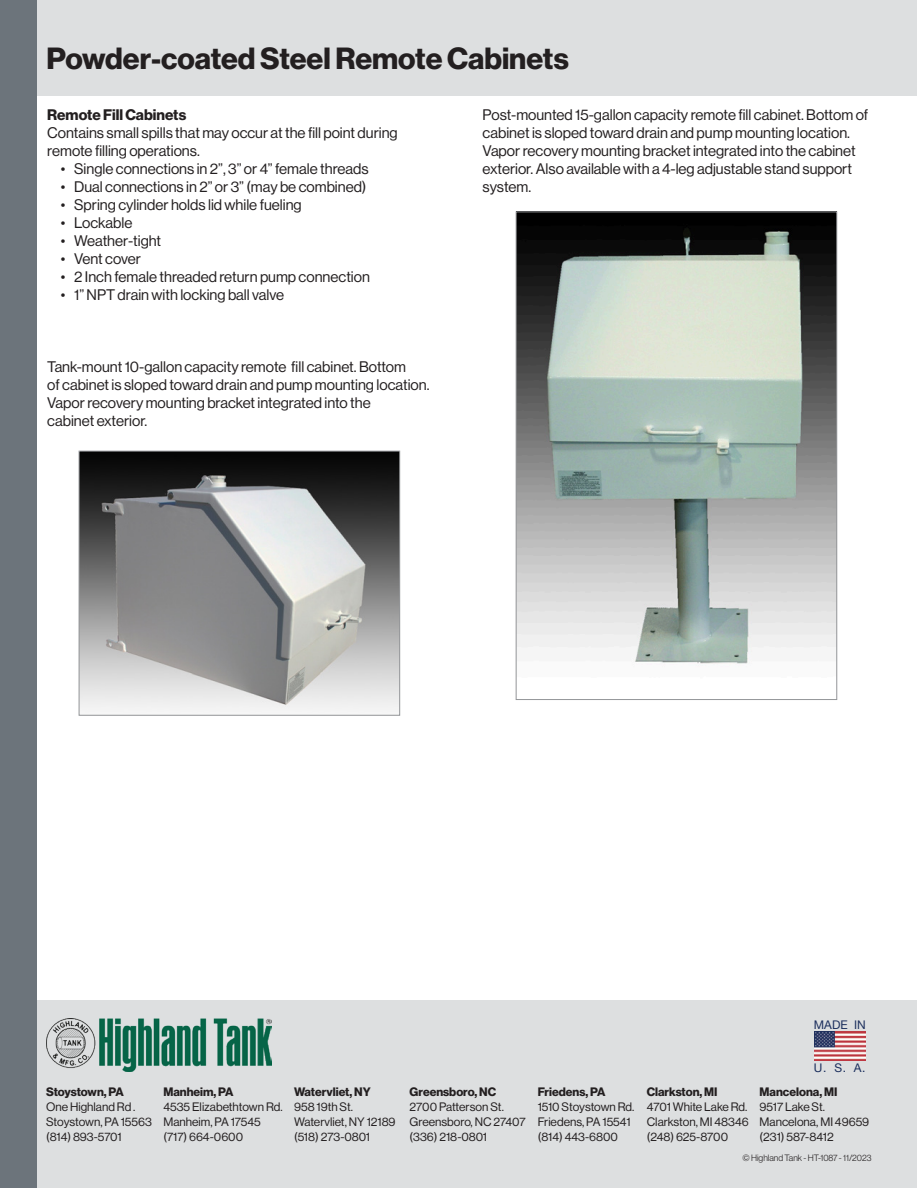
<style>
.page{position:relative;width:918px;height:1188px;background:#fff}
.page>*{position:absolute;margin:0;border:0;box-sizing:border-box;transform-origin:0 0}
.t1{font:30px "N Haas Grotesk DS Pro 75 Bd";color:#231f20}
.Chart_-_Bold{font:15px/18px "N Haas Grotesk DS Pro 55 Rg";color:#231f20}
.Chart_-_Bold-2{font:15px "N Haas Grotesk DS Pro 75 Bd";color:#231f20}
.t2{font:12px "N Haas Grotesk DS Pro 55 Rg";color:#231f20}
.t3{font:12px "N Haas Grotesk DS Pro 75 Bd";color:#231f20}
.t4{font:11.85px "Helvetica Neue";color:#1c2f5d}
.Location_Address{font:9px "N Haas Grotesk DS Pro 45 Lt";color:#231f20}
</style>
<div class="page">
<div style="left:23px;top:1000px;width:894px;height:188px;background:#dddfe0"></div>
<img style="left:47px;top:1018px;width:224px;height:54px">
<img style="left:814px;top:1031px;width:51px;height:30px">
<div style="left:0;top:0;width:917px;height:96px;background:#dddfe0"></div>
<div style="left:0;top:0;width:37px;height:1188px;background:#6c747b"></div>
<img style="left:518px;top:214px;width:317px;height:450px">
<div style="left:516px;top:212px;width:321px;height:488px;border:1px solid #939598"></div>
<img style="left:81px;top:453px;width:317px;height:259px">
<div style="left:79px;top:451px;width:321px;height:265px;border:1px solid #939598"></div>
<p class="t1" style="left:47px;top:41px;width:524px">Powder-coated Steel Remote Cabinets</p>
<p class="Chart_-_Bold-2" style="left:47px;top:106px;width:141px">Remote Fill Cabinets</p>
<p class="Chart_-_Bold" style="left:47px;top:123px;width:352px">Contains small spills that may occur at the fill point during remote filling operations.</p>
<p class="Chart_-_Bold" style="left:61px;top:159px;width:309px">• Single connections in 2”, 3” or 4” female threads</p>
<p class="Chart_-_Bold" style="left:61px;top:177px;width:307px">• Dual connections in 2” or 3” (may be combined)</p>
<p class="Chart_-_Bold" style="left:61px;top:195px;width:243px">• Spring cylinder holds lid while fueling</p>
<p class="Chart_-_Bold" style="left:61px;top:213px;width:73px">• Lockable</p>
<p class="Chart_-_Bold" style="left:61px;top:231px;width:102px">• Weather-tight</p>
<p class="Chart_-_Bold" style="left:61px;top:249px;width:82px">• Vent cover</p>
<p class="Chart_-_Bold" style="left:61px;top:267px;width:311px">• 2 Inch female threaded return pump connection</p>
<p class="Chart_-_Bold" style="left:61px;top:285px;width:225px">• 1” NPT drain with locking ball valve</p>
<p class="Chart_-_Bold" style="left:47px;top:357px;width:360px">Tank-mount 10-gallon capacity remote fill cabinet. Bottom</p>
<p class="Chart_-_Bold" style="left:47px;top:375px;width:384px">of cabinet is sloped toward drain and pump mounting location.</p>
<p class="Chart_-_Bold" style="left:47px;top:393px;width:325px">Vapor recovery mounting bracket integrated into the</p>
<p class="Chart_-_Bold" style="left:47px;top:411px;width:102px">cabinet exterior.</p>
<p class="Chart_-_Bold" style="left:483px;top:105px;width:387px">Post-mounted 15-gallon capacity remote fill cabinet. Bottom of cabinet is sloped toward drain and pump mounting location.</p>
<p class="Chart_-_Bold" style="left:483px;top:141px;width:375px">Vapor recovery mounting bracket integrated into the cabinet exterior. Also available with a 4-leg adjustable stand support system.</p>
<p class="t4" style="left:814px;top:1016px;width:53px">MADE IN</p>
<p class="t4" style="left:814px;top:1059px;width:53px">U. S. A.</p>
<p class="t3" style="left:46px;top:1084px;width:79px">Stoystown, PA</p>
<p class="t2" style="left:46px;top:1100px;width:91px">One Highland Rd .</p>
<p class="t2" style="left:46px;top:1115px;width:107px">Stoystown, PA 15563</p>
<p class="t2" style="left:46px;top:1130px;width:77px">(814) 893-5701</p>
<p class="t3" style="left:163px;top:1084px;width:72px">Manheim, PA</p>
<p class="t2" style="left:163px;top:1100px;width:121px">4535 Elizabethtown Rd.</p>
<p class="t2" style="left:163px;top:1115px;width:99px">Manheim, PA 17545</p>
<p class="t2" style="left:163px;top:1130px;width:81px">(717) 664-0600</p>
<p class="t3" style="left:294px;top:1084px;width:78px">Watervliet, NY</p>
<p class="t2" style="left:294px;top:1100px;width:61px">958 19th St.</p>
<p class="t2" style="left:294px;top:1115px;width:103px">Watervliet, NY 12189</p>
<p class="t2" style="left:294px;top:1130px;width:78px">(518) 273-0801</p>
<p class="t3" style="left:410px;top:1084px;width:88px">Greensboro, NC</p>
<p class="t2" style="left:410px;top:1100px;width:96px">2700 Patterson St.</p>
<p class="t2" style="left:410px;top:1115px;width:117px">Greensboro, NC 27407</p>
<p class="t2" style="left:410px;top:1130px;width:79px">(336) 218-0801</p>
<p class="t3" style="left:538px;top:1084px;width:69px">Friedens, PA</p>
<p class="t2" style="left:538px;top:1100px;width:98px">1510 Stoystown Rd.</p>
<p class="t2" style="left:538px;top:1115px;width:94px">Friedens, PA 15541</p>
<p class="t2" style="left:538px;top:1130px;width:82px">(814) 443-6800</p>
<p class="t3" style="left:647px;top:1084px;width:72px">Clarkston, MI</p>
<p class="t2" style="left:647px;top:1100px;width:102px">4701 White Lake Rd.</p>
<p class="t2" style="left:647px;top:1115px;width:104px">Clarkston, MI 48346</p>
<p class="t2" style="left:647px;top:1130px;width:83px">(248) 625-8700</p>
<p class="t3" style="left:760px;top:1084px;width:79px">Mancelona, MI</p>
<p class="t2" style="left:760px;top:1100px;width:67px">9517 Lake St.</p>
<p class="t2" style="left:760px;top:1115px;width:111px">Mancelona, MI 49659</p>
<p class="t2" style="left:760px;top:1130px;width:76px">(231) 587-8412</p>
<p class="Location_Address" style="left:742px;top:1153px;width:131px">© Highland Tank - HT-1087 - 11/2023</p>
</div>
